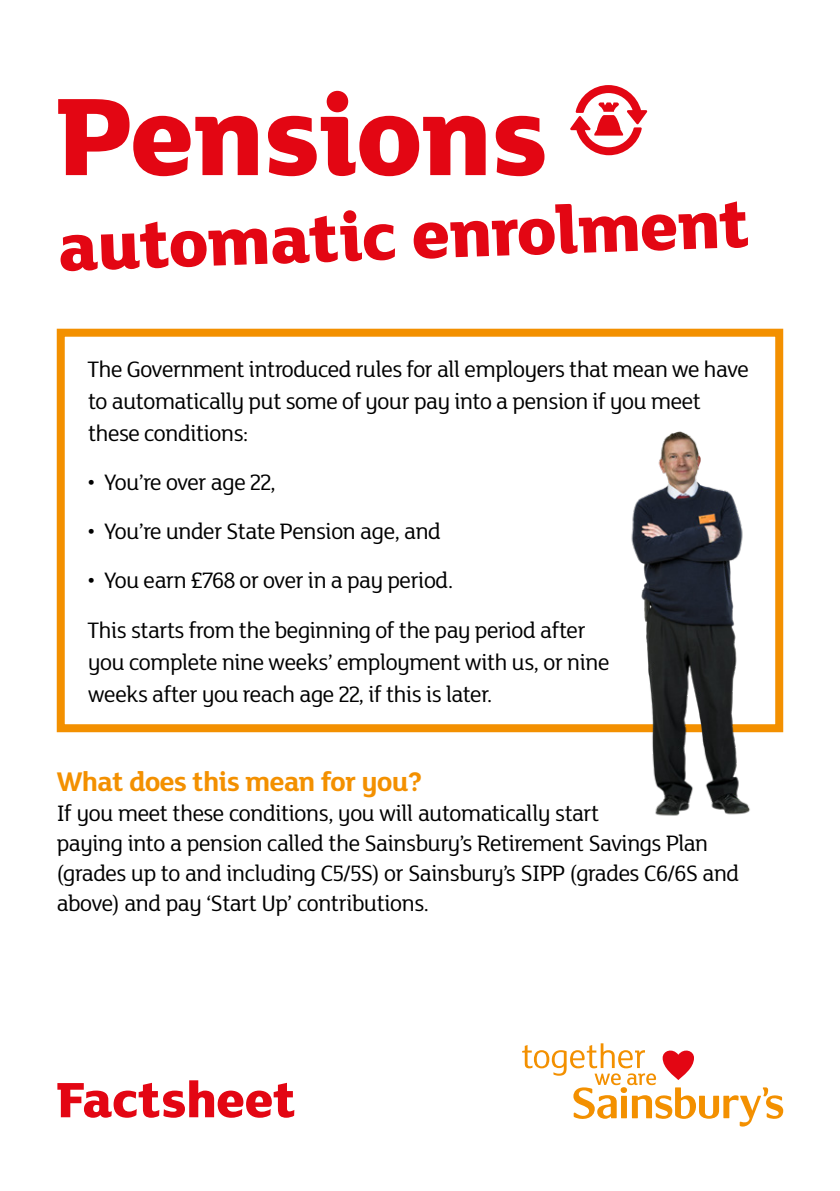
<style>
.page{position:relative;width:840px;height:1191px;background:#fff}
.page>*{position:absolute;margin:0;border:0;box-sizing:border-box;transform-origin:0 0}
.t1{font:800 120px "Mary Ann";color:#e30613}
.t2{font:800 72px "Mary Ann";color:#e30613}
.t3{font:800 54px "Mary Ann";color:#e30613}
.t4{font:700 29px "Mary Ann";letter-spacing:-.01em;color:#f39000}
.t5{font:24px/32px "Mary Ann";letter-spacing:-.01em;color:#000}
</style>
<div class="page">
<svg style="left:522px;top:1043px;width:260px;height:83px"></svg>
<div style="left:57px;top:329px;width:725px;height:403px;border:8px solid #f39000"></div>
<svg style="left:570px;top:85px;width:77px;height:70px"></svg>
<img style="left:570px;top:407px;width:214px;height:409px">
<h1 class="t1" style="left:57px;top:50px;width:492px">Pensions</h1>
<h2 class="t2" style="left:56px;top:196px;width:693px;rotate:-2deg">automatic enrolment</h2>
<p class="t5" style="left:87px;top:353px;width:662px">The Government introduced rules for all employers that mean we have to automatically put some of your pay into a pension if you meet these conditions:</p>
<p class="t5" style="left:87px;top:466px;width:189px">• You’re over age 22,</p>
<p class="t5" style="left:87px;top:515px;width:354px">• You’re under State Pension age, and</p>
<p class="t5" style="left:87px;top:555px;width:499px;line-height:49px">• You earn £768 or over in a pay period.<br>This starts from the beginning of the pay period after</p>
<p class="t5" style="left:88px;top:645px;width:522px">you complete nine weeks’ employment with us, or nine weeks after you reach age 22, if this is later.</p>
<p class="t4" style="left:57px;top:761px;width:367px">What does this mean for you?</p>
<p class="t5" style="left:57px;top:797px;width:683px;line-height:30px">If you meet these conditions, you will automatically start<br>paying into a pension called the Sainsbury’s Retirement Savings Plan (grades up to and including C5/5S) or Sainsbury’s SIPP (grades C6/6S and above) and pay ‘Start Up’ contributions.</p>
<h3 class="t3" style="left:57px;top:1061px;width:240px">Factsheet</h3>
</div>
